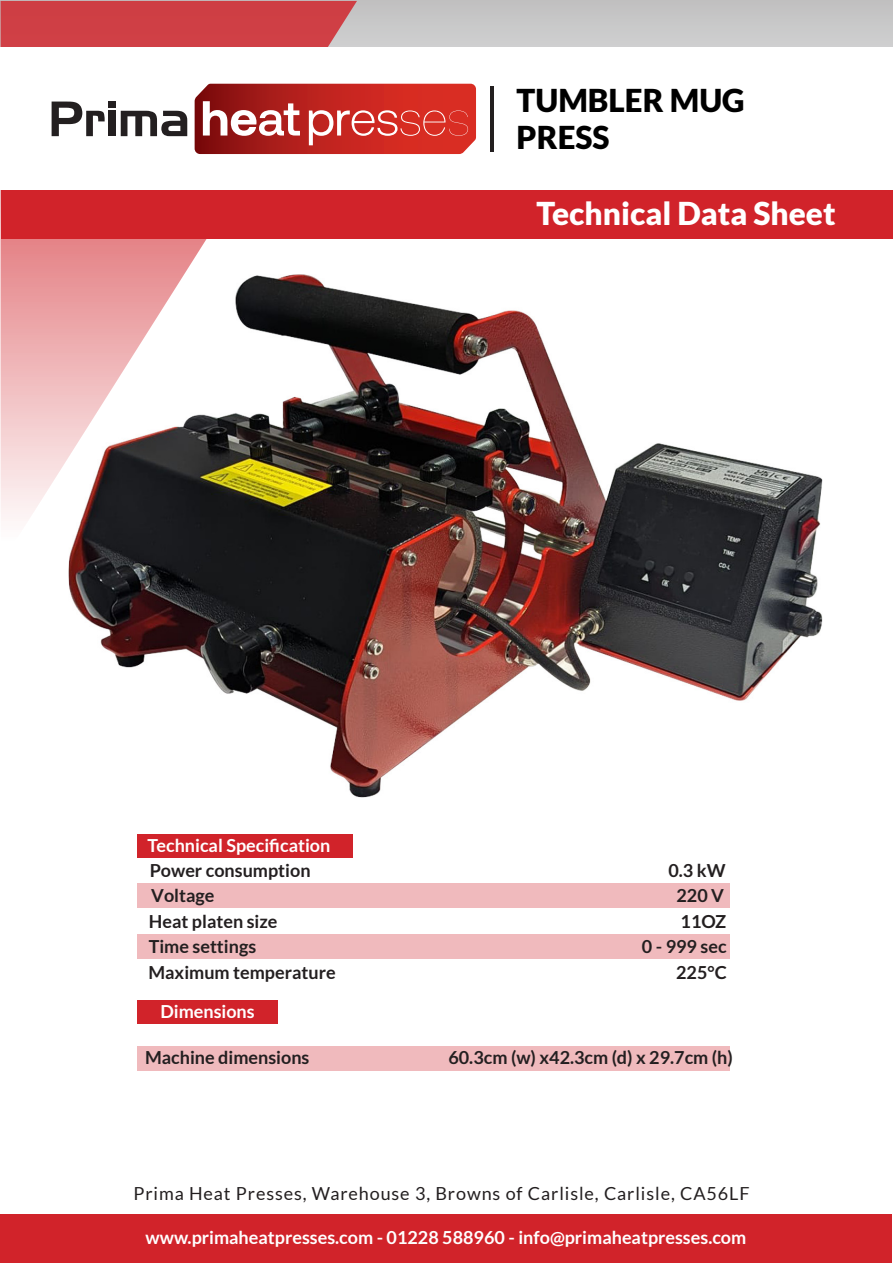
<style>
.page{position:relative;width:893px;height:1263px;background:#fff}
.page>*{position:absolute;margin:0;border:0;box-sizing:border-box;transform-origin:0 0}
.t1{font:900 31.5px "Lato";color:#fff}
.t2{font:900 31.5px/37.8px "Lato";color:#000}
.t3{font:700 18px "Lato";color:#231f20}
.t4{font:700 18px "Lato";color:#fff}
.t5{font:18px "Lato";letter-spacing:.05em;color:#231f20}
</style>
<div class="page">
<div style="left:0;top:0;width:893px;height:231px;background:#c8c8c9"></div>
<svg style="left:1px;top:1px;width:356px;height:564px"></svg>
<div style="left:1px;top:48px;width:892px;height:142px;background:#fff"></div>
<div style="left:1px;top:190px;width:892px;height:48px;background:#d1232a"></div>
<div style="left:0;top:1214px;width:891px;height:49px;background:#d1232a"></div>
<svg style="left:195px;top:84px;width:281px;height:70px;background:#c5413c"></svg>
<svg style="left:52px;top:102px;width:53px;height:34px"></svg>
<div style="left:108px;top:102px;width:7px;height:6px;background:#231f20"></div>
<div style="left:108px;top:111px;width:7px;height:25px;background:#231f20"></div>
<svg style="left:121px;top:111px;width:66px;height:25px"></svg>
<hr style="left:490px;top:86px;width:4px;height:66px;background:#231f20">
<img style="left:69px;top:274px;width:754px;height:524px">
<div style="left:137px;top:883px;width:593px;height:25px;background:#f0babd"></div>
<div style="left:137px;top:1046px;width:593px;height:25px;background:#f0babd"></div>
<div style="left:137px;top:935px;width:593px;height:24px;background:#f0babd"></div>
<div style="left:137px;top:834px;width:216px;height:23px;background:#d1232a"></div>
<div style="left:137px;top:1000px;width:141px;height:23px;background:#d1232a"></div>
<p class="t2" style="left:517px;top:80px;width:230px">TUMBLER MUG<br>PRESS</p>
<p class="t1" style="left:536px;top:195px;width:301px">Technical Data Sheet</p>
<p class="t4" style="left:148px;top:835px;width:184px">Technical Specification</p>
<p class="t3" style="left:150px;top:860px;width:162px">Power consumption</p>
<p class="t3" style="left:668px;top:860px;width:59px">0.3 kW</p>
<p class="t3" style="left:151px;top:885px;width:65px">Voltage</p>
<p class="t3" style="left:676px;top:885px;width:49px">220 V</p>
<p class="t3" style="left:149px;top:911px;width:130px">Heat platen size</p>
<p class="t3" style="left:680px;top:911px;width:47px">11OZ</p>
<p class="t3" style="left:149px;top:936px;width:109px">Time settings</p>
<p class="t3" style="left:642px;top:936px;width:86px">0 - 999 sec</p>
<p class="t3" style="left:148px;top:962px;width:189px">Maximum temperature</p>
<p class="t3" style="left:676px;top:962px;width:52px">225°C</p>
<p class="t4" style="left:160px;top:1001px;width:96px">Dimensions</p>
<p class="t3" style="left:145px;top:1047px;width:166px">Machine dimensions</p>
<p class="t3" style="left:448px;top:1047px;width:286px">60.3cm (w) x42.3cm (d) x 29.7cm (h)</p>
<p class="t5" style="left:133px;top:1184px;width:618px">Prima Heat Presses, Warehouse 3, Browns of Carlisle, Carlisle, CA56LF</p>
<p class="t4" style="left:146px;top:1227px;width:602px">www.primaheatpresses.com - 01228 588960 - info@primaheatpresses.com</p>
</div>
